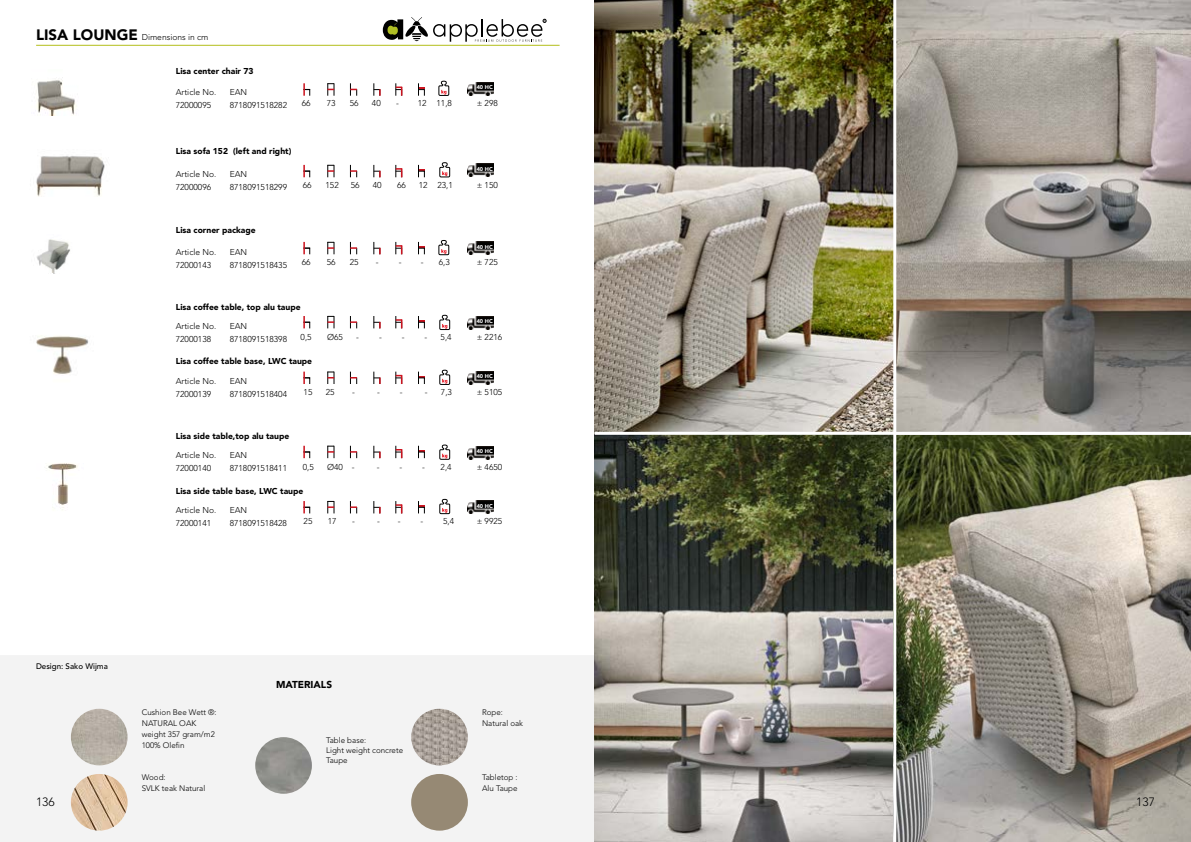
<style>
.page{position:relative;width:1191px;height:842px;background:#fff}
.page>*{position:absolute;margin:0;border:0;box-sizing:border-box;transform-origin:0 0}
.t1{font:300 12px "Avenir LT Std";color:#000}
.t2{font:900 10px "Avenir LT Std";color:#000}
.t3{font:300 8.5px "Avenir LT Std";color:#000}
.t4{font:900 8.5px "Avenir LT Std";color:#000}
.t5{font:300 8px/11px "Avenir LT Std";color:#000}
.t6{font:500 8px "Avenir LT Std";color:#000}
.t7{font:900 5.5px "Avenir LT Std";color:#fff}
.s1{font-weight:900;font-size:15px}
</style>
<div class="page">
<img style="left:36px;top:254px;width:19px;height:20px">
<div style="left:0;top:655px;width:594px;height:187px;background:#f3f3f3"></div>
<svg style="left:439px;top:162px;width:11px;height:15px"></svg>
<img style="left:468px;top:164px;width:25px;height:13px">
<svg style="left:438px;top:240px;width:11px;height:15px"></svg>
<img style="left:468px;top:242px;width:25px;height:13px">
<svg style="left:439px;top:315px;width:11px;height:15px"></svg>
<img style="left:468px;top:317px;width:25px;height:12px">
<svg style="left:439px;top:370px;width:11px;height:15px"></svg>
<img style="left:468px;top:371px;width:25px;height:13px">
<img style="left:71px;top:709px;width:57px;height:56px;border-radius:28px">
<svg style="left:439px;top:444px;width:11px;height:16px"></svg>
<img style="left:468px;top:446px;width:25px;height:13px">
<svg style="left:439px;top:499px;width:11px;height:15px"></svg>
<img style="left:468px;top:501px;width:25px;height:13px">
<svg style="left:438px;top:81px;width:11px;height:15px"></svg>
<img style="left:468px;top:82px;width:25px;height:13px">
<img style="left:36px;top:156px;width:69px;height:40px">
<img style="left:37px;top:77px;width:40px;height:39px">
<img style="left:36px;top:336px;width:53px;height:38px">
<img style="left:411px;top:709px;width:57px;height:56px;border-radius:28px">
<img style="left:255px;top:737px;width:57px;height:57px;border-radius:28px">
<img style="left:42px;top:239px;width:28px;height:34px">
<img style="left:48px;top:463px;width:30px;height:47px">
<img style="left:594px;top:435px;width:299px;height:407px">
<img style="left:896px;top:435px;width:295px;height:407px">
<img style="left:595px;top:0;width:596px;height:432px">
<svg style="left:327px;top:83px;width:8px;height:13px"></svg>
<svg style="left:350px;top:83px;width:7px;height:13px"></svg>
<svg style="left:303px;top:83px;width:7px;height:13px"></svg>
<svg style="left:395px;top:83px;width:7px;height:13px"></svg>
<svg style="left:418px;top:83px;width:7px;height:13px"></svg>
<svg style="left:373px;top:83px;width:8px;height:13px"></svg>
<svg style="left:327px;top:165px;width:8px;height:12px"></svg>
<svg style="left:350px;top:165px;width:7px;height:12px"></svg>
<svg style="left:303px;top:165px;width:7px;height:13px"></svg>
<svg style="left:395px;top:165px;width:7px;height:13px"></svg>
<svg style="left:418px;top:165px;width:7px;height:13px"></svg>
<svg style="left:373px;top:165px;width:8px;height:13px"></svg>
<svg style="left:327px;top:242px;width:8px;height:12px"></svg>
<svg style="left:350px;top:242px;width:7px;height:12px"></svg>
<svg style="left:303px;top:242px;width:7px;height:13px"></svg>
<svg style="left:395px;top:242px;width:7px;height:13px"></svg>
<svg style="left:418px;top:242px;width:7px;height:13px"></svg>
<svg style="left:373px;top:242px;width:8px;height:13px"></svg>
<svg style="left:327px;top:316px;width:8px;height:12px"></svg>
<svg style="left:350px;top:316px;width:7px;height:12px"></svg>
<svg style="left:303px;top:316px;width:7px;height:13px"></svg>
<svg style="left:395px;top:316px;width:7px;height:13px"></svg>
<svg style="left:418px;top:316px;width:7px;height:13px"></svg>
<svg style="left:373px;top:316px;width:8px;height:13px"></svg>
<svg style="left:327px;top:372px;width:8px;height:12px"></svg>
<svg style="left:350px;top:372px;width:7px;height:12px"></svg>
<svg style="left:303px;top:372px;width:7px;height:12px"></svg>
<svg style="left:395px;top:372px;width:7px;height:12px"></svg>
<svg style="left:418px;top:372px;width:7px;height:12px"></svg>
<svg style="left:373px;top:372px;width:8px;height:12px"></svg>
<svg style="left:327px;top:446px;width:8px;height:12px"></svg>
<svg style="left:350px;top:446px;width:7px;height:12px"></svg>
<svg style="left:303px;top:446px;width:7px;height:13px"></svg>
<svg style="left:395px;top:446px;width:7px;height:13px"></svg>
<svg style="left:418px;top:446px;width:7px;height:13px"></svg>
<svg style="left:373px;top:446px;width:8px;height:13px"></svg>
<svg style="left:327px;top:501px;width:8px;height:12px"></svg>
<svg style="left:350px;top:501px;width:7px;height:12px"></svg>
<svg style="left:303px;top:501px;width:7px;height:13px"></svg>
<svg style="left:395px;top:501px;width:7px;height:13px"></svg>
<svg style="left:418px;top:501px;width:7px;height:13px"></svg>
<svg style="left:373px;top:501px;width:8px;height:13px"></svg>
<div style="left:411px;top:774px;width:57px;height:57px;background:#968974;border-radius:50%"></div>
<hr style="left:893px;top:0;width:3px;height:842px;background:#fff">
<hr style="left:36px;top:45px;width:523px;height:1px;background:#b3be1a">
<img style="left:71px;top:774px;width:57px;height:57px;border-radius:28px">
<svg style="left:383px;top:17px;width:163px;height:25px"></svg>
<p class="t3" style="left:36px;top:32px;width:174px"><span class="s1">LISA LOUNGE</span> Dimensions in cm</p>
<p class="t4" style="left:176px;top:66px;width:79px">Lisa center chair 73</p>
<p class="t3" style="left:176px;top:87px;width:42px">Article No.</p>
<p class="t3" style="left:230px;top:87px;width:19px">EAN</p>
<p class="t3" style="left:176px;top:100px;width:37px">72000095</p>
<p class="t3" style="left:230px;top:100px;width:59px">8718091518282</p>
<p class="t3" style="left:302px;top:98px;width:10px">66</p>
<p class="t3" style="left:327px;top:98px;width:10px">73</p>
<p class="t3" style="left:350px;top:98px;width:10px">56</p>
<p class="t3" style="left:372px;top:98px;width:10px">40</p>
<p class="t3" style="left:396px;top:98px;width:57px">- 12 11,8</p>
<p class="t4" style="left:176px;top:146px;width:117px">Lisa sofa 152 (left and right)</p>
<p class="t7" style="left:477px;top:84px;width:18px">40 HC</p>
<p class="t3" style="left:477px;top:98px;width:23px">± 298</p>
<p class="t7" style="left:477px;top:166px;width:18px">40 HC</p>
<p class="t3" style="left:176px;top:169px;width:42px">Article No.</p>
<p class="t3" style="left:230px;top:169px;width:19px">EAN</p>
<p class="t3" style="left:176px;top:182px;width:37px">72000096</p>
<p class="t3" style="left:230px;top:182px;width:59px">8718091518299</p>
<p class="t3" style="left:477px;top:180px;width:23px">± 150</p>
<p class="t3" style="left:303px;top:180px;width:10px">66</p>
<p class="t3" style="left:325px;top:180px;width:15px">152</p>
<p class="t3" style="left:351px;top:180px;width:10px">56</p>
<p class="t3" style="left:373px;top:180px;width:10px">40</p>
<p class="t3" style="left:397px;top:180px;width:10px">66</p>
<p class="t3" style="left:419px;top:180px;width:36px">12 23,1</p>
<p class="t4" style="left:176px;top:225px;width:81px">Lisa corner package</p>
<p class="t3" style="left:176px;top:247px;width:42px">Article No.</p>
<p class="t3" style="left:230px;top:247px;width:19px">EAN</p>
<p class="t3" style="left:176px;top:260px;width:37px">72000143</p>
<p class="t3" style="left:230px;top:260px;width:59px">8718091518435</p>
<p class="t3" style="left:302px;top:257px;width:10px">66</p>
<p class="t3" style="left:327px;top:257px;width:10px">56</p>
<p class="t3" style="left:350px;top:257px;width:10px">25</p>
<p class="t3" style="left:376px;top:257px;width:27px">- -</p>
<p class="t3" style="left:421px;top:257px;width:30px">- 6,3</p>
<p class="t4" style="left:176px;top:302px;width:126px">Lisa coffee table, top alu taupe</p>
<p class="t3" style="left:176px;top:321px;width:42px">Article No.</p>
<p class="t3" style="left:230px;top:321px;width:19px">EAN</p>
<p class="t3" style="left:176px;top:334px;width:37px">72000138</p>
<p class="t3" style="left:230px;top:334px;width:59px">8718091518398</p>
<p class="t3" style="left:300px;top:332px;width:13px">0,5</p>
<p class="t3" style="left:327px;top:332px;width:17px">Ø65</p>
<p class="t3" style="left:356px;top:332px;width:27px">- -</p>
<p class="t3" style="left:402px;top:332px;width:27px">- -</p>
<p class="t3" style="left:440px;top:332px;width:13px">5,4</p>
<p class="t4" style="left:176px;top:355px;width:138px">Lisa coffee table base, LWC taupe</p>
<p class="t3" style="left:303px;top:387px;width:10px">15</p>
<p class="t3" style="left:326px;top:387px;width:10px">25</p>
<p class="t3" style="left:352px;top:387px;width:4px">-</p>
<p class="t3" style="left:377px;top:387px;width:27px">- -</p>
<p class="t3" style="left:425px;top:387px;width:29px">- 7,3</p>
<p class="t3" style="left:176px;top:376px;width:42px">Article No.</p>
<p class="t3" style="left:230px;top:376px;width:19px">EAN</p>
<p class="t3" style="left:176px;top:389px;width:37px">72000139</p>
<p class="t3" style="left:230px;top:389px;width:59px">8718091518404</p>
<p class="t4" style="left:176px;top:431px;width:115px">Lisa side table,top alu taupe</p>
<p class="t3" style="left:176px;top:450px;width:42px">Article No.</p>
<p class="t3" style="left:230px;top:450px;width:19px">EAN</p>
<p class="t3" style="left:176px;top:463px;width:37px">72000140</p>
<p class="t3" style="left:230px;top:463px;width:59px">8718091518411</p>
<p class="t3" style="left:303px;top:462px;width:13px">0,5</p>
<p class="t3" style="left:327px;top:462px;width:29px">Ø40 -</p>
<p class="t3" style="left:377px;top:462px;width:27px">- -</p>
<p class="t3" style="left:422px;top:462px;width:31px">- 2,4</p>
<p class="t4" style="left:176px;top:486px;width:129px">Lisa side table base, LWC taupe</p>
<p class="t3" style="left:176px;top:505px;width:42px">Article No.</p>
<p class="t3" style="left:230px;top:505px;width:19px">EAN</p>
<p class="t3" style="left:176px;top:518px;width:37px">72000141</p>
<p class="t3" style="left:230px;top:518px;width:59px">8718091518428</p>
<p class="t3" style="left:303px;top:516px;width:10px">25</p>
<p class="t3" style="left:328px;top:516px;width:10px">17</p>
<p class="t3" style="left:352px;top:516px;width:4px">-</p>
<p class="t3" style="left:377px;top:516px;width:25px">- -</p>
<p class="t3" style="left:420px;top:516px;width:35px">- 5,4</p>
<p class="t7" style="left:477px;top:243px;width:18px">40 HC</p>
<p class="t3" style="left:477px;top:257px;width:23px">± 725</p>
<p class="t7" style="left:477px;top:318px;width:18px">40 HC</p>
<p class="t3" style="left:477px;top:332px;width:27px">± 2216</p>
<p class="t7" style="left:477px;top:373px;width:18px">40 HC</p>
<p class="t3" style="left:477px;top:387px;width:27px">± 5105</p>
<p class="t7" style="left:477px;top:448px;width:18px">40 HC</p>
<p class="t3" style="left:477px;top:462px;width:27px">± 4650</p>
<p class="t7" style="left:477px;top:502px;width:18px">40 HC</p>
<p class="t3" style="left:477px;top:516px;width:27px">± 9925</p>
<p class="t6" style="left:36px;top:662px;width:73px">Design: Sako Wijma</p>
<p class="t5" style="left:142px;top:706px;width:76px">Cushion Bee Wett ®:<br>NATURAL OAK weight 357 gram/m2<br>100% Olefin</p>
<p class="t5" style="left:142px;top:772px;width:65px">Wood:<br>SVLK teak Natural</p>
<p class="t2" style="left:276px;top:678px;width:57px">MATERIALS</p>
<p class="t5" style="left:326px;top:735px;width:79px;line-height:10px">Table base:<br>Light weight concrete<br>Taupe</p>
<p class="t5" style="left:482px;top:706px;width:43px">Rope:<br>Natural oak</p>
<p class="t5" style="left:482px;top:772px;width:37px">Tabletop :<br>Alu Taupe</p>
<h1 class="t1" style="left:36px;top:795px;width:20px">136</h1>
<h1 class="t1" style="left:1136px;top:795px;width:20px">137</h1>
</div>
